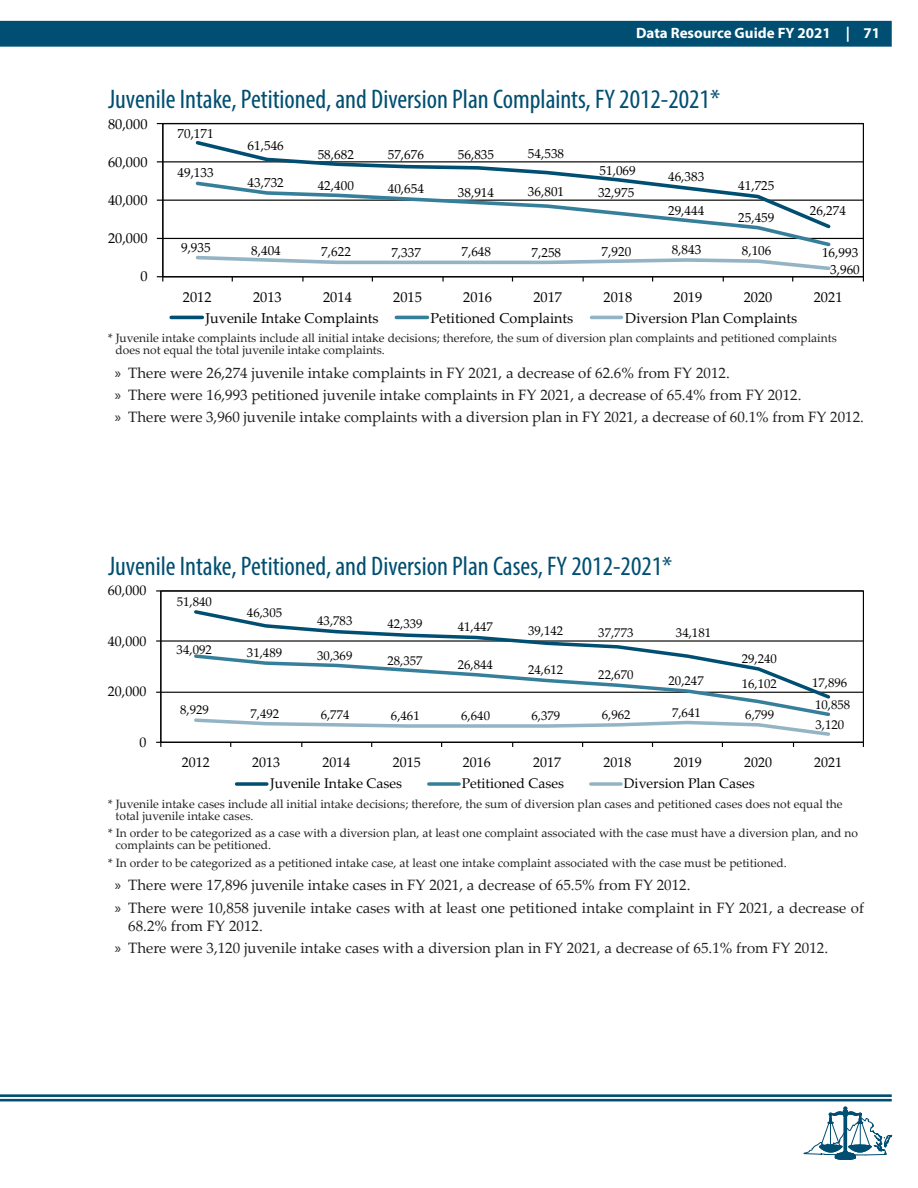
<style>
.page{position:relative;width:918px;height:1188px;background:#fff}
.page>*{position:absolute;margin:0;border:0;box-sizing:border-box;transform-origin:0 0}
.Head-Tables{font:condensed 27px "Myriad Pro";color:#004e71}
.t1{font:15px/18px "Palatino Linotype";color:#231f20}
.t2{font:700 15px "Myriad Pro";color:#fff}
.t3{font:14.4px "Palatino Linotype";color:#040503}
.t4{font:13.95px "Palatino Linotype";color:#040503}
.t5{font:13.2px "Palatino Linotype";color:#040503}
.t6{font:12.75px "Palatino Linotype";color:#040503}
.Caveat{font:12px/12px "Palatino Linotype";color:#231f20}
.s1{font-family:"Myriad Pro"}
</style>
<div class="page">
<div style="left:0;top:21px;width:892px;height:26px;background:#004e71"></div>
<svg style="left:0;top:1094px;width:892px;height:7px;background:#53879f"></svg>
<svg style="left:803px;top:1107px;width:89px;height:53px"></svg>
<hr style="left:161px;top:640px;width:702px;height:2px;background:#040503">
<hr style="left:161px;top:692px;width:702px;height:1px;background:#040503">
<hr style="left:160px;top:591px;width:1px;height:151px;background:#040503">
<hr style="left:161px;top:742px;width:702px;height:1px;background:#040503">
<svg style="left:192px;top:610px;width:641px;height:42px"></svg>
<svg style="left:192px;top:652px;width:641px;height:95px"></svg>
<svg style="left:237px;top:782px;width:30px;height:4px"></svg>
<svg style="left:429px;top:782px;width:30px;height:4px"></svg>
<svg style="left:591px;top:782px;width:30px;height:4px"></svg>
<hr style="left:163px;top:161px;width:700px;height:1px;background:#040503">
<hr style="left:163px;top:200px;width:700px;height:1px;background:#040503">
<hr style="left:163px;top:238px;width:700px;height:1px;background:#040503">
<hr style="left:162px;top:124px;width:1px;height:153px;background:#040503">
<hr style="left:163px;top:276px;width:700px;height:1px;background:#040503">
<svg style="left:157px;top:276px;width:6px;height:6px"></svg>
<svg style="left:193px;top:141px;width:640px;height:38px"></svg>
<svg style="left:193px;top:179px;width:640px;height:68px"></svg>
<svg style="left:194px;top:255px;width:639px;height:27px"></svg>
<hr style="left:171px;top:316px;width:31px;height:3px;background:#004e71">
<hr style="left:396px;top:316px;width:31px;height:3px;background:#367f9a">
<hr style="left:592px;top:316px;width:29px;height:3px;background:#93b4c4">
<p class="t2" style="left:636px;top:23px;width:246px">Data Resource Guide FY 2021 | 71</p>
<p class="Head-Tables" style="left:108px;top:83px;width:614px">Juvenile Intake, Petitioned, and Diversion Plan Complaints, FY 2012-2021*</p>
<p class="t5" style="left:178px;top:125px;width:38px">70,171</p>
<p class="t5" style="left:248px;top:137px;width:38px">61,546</p>
<p class="t5" style="left:318px;top:145px;width:38px">58,682</p>
<p class="t5" style="left:388px;top:145px;width:38px">57,676</p>
<p class="t5" style="left:458px;top:146px;width:38px">56,835</p>
<p class="t5" style="left:528px;top:144px;width:38px">54,538</p>
<p class="t5" style="left:600px;top:161px;width:38px">51,069</p>
<p class="t3" style="left:108px;top:114px;width:41px">80,000</p>
<p class="t3" style="left:108px;top:152px;width:41px">60,000</p>
<p class="t5" style="left:178px;top:163px;width:38px">49,133</p>
<p class="t5" style="left:668px;top:167px;width:38px">46,383</p>
<p class="t5" style="left:248px;top:174px;width:38px">43,732</p>
<p class="t5" style="left:318px;top:176px;width:38px">42,400</p>
<p class="t5" style="left:388px;top:179px;width:38px">40,654</p>
<p class="t5" style="left:458px;top:183px;width:38px">38,914</p>
<p class="t5" style="left:528px;top:182px;width:38px">36,801</p>
<p class="t5" style="left:598px;top:183px;width:38px">32,975</p>
<p class="t3" style="left:108px;top:190px;width:41px">40,000</p>
<p class="t5" style="left:668px;top:201px;width:38px">29,444</p>
<p class="t5" style="left:738px;top:176px;width:38px">41,725</p>
<p class="t5" style="left:738px;top:208px;width:38px">25,459</p>
<p class="t3" style="left:108px;top:228px;width:41px">20,000</p>
<p class="t3" style="left:140px;top:266px;width:9px">0</p>
<p class="t5" style="left:181px;top:238px;width:31px">9,935</p>
<p class="t5" style="left:251px;top:241px;width:31px">8,404</p>
<p class="t5" style="left:321px;top:242px;width:31px">7,622</p>
<p class="t5" style="left:391px;top:243px;width:31px">7,337</p>
<p class="t5" style="left:461px;top:242px;width:31px">7,648</p>
<p class="t5" style="left:532px;top:243px;width:31px">7,258</p>
<p class="t5" style="left:602px;top:242px;width:31px">7,920</p>
<p class="t5" style="left:672px;top:240px;width:31px">8,843</p>
<p class="t5" style="left:742px;top:241px;width:31px">8,106</p>
<p class="t5" style="left:810px;top:201px;width:38px">26,274</p>
<p class="t5" style="left:822px;top:243px;width:38px">16,993</p>
<p class="t5" style="left:830px;top:260px;width:31px">3,960</p>
<p class="t3" style="left:183px;top:287px;width:30px">2012</p>
<p class="t3" style="left:253px;top:287px;width:30px">2013</p>
<p class="t3" style="left:323px;top:287px;width:30px">2014</p>
<p class="t3" style="left:393px;top:287px;width:30px">2015</p>
<p class="t3" style="left:463px;top:287px;width:30px">2016</p>
<p class="t3" style="left:533px;top:287px;width:30px">2017</p>
<p class="t3" style="left:603px;top:287px;width:30px">2018</p>
<p class="t3" style="left:674px;top:287px;width:30px">2019</p>
<p class="t3" style="left:744px;top:287px;width:30px">2020</p>
<p class="t3" style="left:814px;top:287px;width:30px">2021</p>
<p class="t3" style="left:205px;top:307px;width:175px">Juvenile Intake Complaints</p>
<p class="t3" style="left:431px;top:307px;width:144px">Petitioned Complaints</p>
<p class="t3" style="left:625px;top:307px;width:174px">Diversion Plan Complaints</p>
<p class="Caveat" style="left:116px;top:332px;width:723px;text-indent:-8px">* Juvenile intake complaints include all initial intake decisions; therefore, the sum of diversion plan complaints and petitioned complaints does not equal the total juvenile intake complaints.</p>
<p class="t1" style="left:115px;top:363px;width:617px"><span class="s1">x</span> There were 26,274 juvenile intake complaints in FY 2021, a decrease of 62.6% from FY 2012.</p>
<p class="t1" style="left:115px;top:385px;width:688px"><span class="s1">x</span> There were 16,993 petitioned juvenile intake complaints in FY 2021, a decrease of 65.4% from FY 2012.</p>
<p class="t1" style="left:115px;top:408px;width:751px"><span class="s1">x</span> There were 3,960 juvenile intake complaints with a diversion plan in FY 2021, a decrease of 60.1% from FY 2012.</p>
<p class="Head-Tables" style="left:108px;top:550px;width:566px">Juvenile Intake, Petitioned, and Diversion Plan Cases, FY 2012-2021*</p>
<p class="t6" style="left:177px;top:593px;width:37px">51,840</p>
<p class="t6" style="left:247px;top:603px;width:37px">46,305</p>
<p class="t6" style="left:317px;top:611px;width:37px">43,783</p>
<p class="t6" style="left:387px;top:615px;width:37px">42,339</p>
<p class="t6" style="left:458px;top:617px;width:37px">41,447</p>
<p class="t6" style="left:528px;top:621px;width:37px">39,142</p>
<p class="t6" style="left:598px;top:623px;width:37px">37,773</p>
<p class="t6" style="left:676px;top:624px;width:37px">34,181</p>
<p class="t4" style="left:108px;top:581px;width:40px">60,000</p>
<p class="t4" style="left:108px;top:631px;width:40px">40,000</p>
<p class="t6" style="left:177px;top:640px;width:37px">34,092</p>
<p class="t6" style="left:247px;top:644px;width:37px">31,489</p>
<p class="t6" style="left:317px;top:647px;width:37px">30,369</p>
<p class="t6" style="left:387px;top:652px;width:37px">28,357</p>
<p class="t6" style="left:458px;top:655px;width:37px">26,844</p>
<p class="t6" style="left:742px;top:649px;width:37px">29,240</p>
<p class="t6" style="left:528px;top:661px;width:37px">24,612</p>
<p class="t6" style="left:598px;top:666px;width:37px">22,670</p>
<p class="t6" style="left:669px;top:672px;width:37px">20,247</p>
<p class="t6" style="left:742px;top:675px;width:37px">16,102</p>
<p class="t4" style="left:108px;top:682px;width:40px">20,000</p>
<p class="t4" style="left:139px;top:732px;width:8px">0</p>
<p class="t6" style="left:180px;top:701px;width:30px">8,929</p>
<p class="t6" style="left:250px;top:704px;width:30px">7,492</p>
<p class="t6" style="left:321px;top:706px;width:30px">6,774</p>
<p class="t6" style="left:391px;top:707px;width:30px">6,461</p>
<p class="t6" style="left:461px;top:706px;width:30px">6,640</p>
<p class="t6" style="left:532px;top:707px;width:30px">6,379</p>
<p class="t6" style="left:602px;top:706px;width:30px">6,962</p>
<p class="t6" style="left:672px;top:704px;width:30px">7,641</p>
<p class="t6" style="left:745px;top:706px;width:30px">6,799</p>
<p class="t6" style="left:812px;top:674px;width:37px">17,896</p>
<p class="t6" style="left:815px;top:696px;width:37px">10,858</p>
<p class="t6" style="left:816px;top:715px;width:30px">3,120</p>
<p class="t4" style="left:182px;top:752px;width:29px">2012</p>
<p class="t4" style="left:252px;top:752px;width:29px">2013</p>
<p class="t4" style="left:322px;top:752px;width:29px">2014</p>
<p class="t4" style="left:393px;top:752px;width:29px">2015</p>
<p class="t4" style="left:463px;top:752px;width:29px">2016</p>
<p class="t4" style="left:533px;top:752px;width:29px">2017</p>
<p class="t4" style="left:604px;top:752px;width:29px">2018</p>
<p class="t4" style="left:674px;top:752px;width:29px">2019</p>
<p class="t4" style="left:744px;top:752px;width:29px">2020</p>
<p class="t4" style="left:814px;top:752px;width:29px">2021</p>
<p class="t4" style="left:270px;top:774px;width:133px">Juvenile Intake Cases</p>
<p class="t4" style="left:462px;top:774px;width:104px">Petitioned Cases</p>
<p class="t4" style="left:624px;top:774px;width:132px">Diversion Plan Cases</p>
<p class="Caveat" style="left:116px;top:798px;width:728px;text-indent:-8px">* Juvenile intake cases include all initial intake decisions; therefore, the sum of diversion plan cases and petitioned cases does not equal the total juvenile intake cases.</p>
<p class="Caveat" style="left:116px;top:827px;width:744px;text-indent:-8px">* In order to be categorized as a case with a diversion plan, at least one complaint associated with the case must have a diversion plan, and no complaints can be petitioned.</p>
<p class="Caveat" style="left:108px;top:856px;width:680px">* In order to be categorized as a petitioned intake case, at least one intake complaint associated with the case must be petitioned.</p>
<p class="t1" style="left:115px;top:876px;width:577px"><span class="s1">x</span> There were 17,896 juvenile intake cases in FY 2021, a decrease of 65.5% from FY 2012.</p>
<p class="t1" style="left:128px;top:898px;width:737px;text-indent:-14px"><span class="s1">x</span> There were 10,858 juvenile intake cases with at least one petitioned intake complaint in FY 2021, a decrease of<br>68.2% from FY 2012.</p>
<p class="t1" style="left:115px;top:938px;width:715px"><span class="s1">x</span> There were 3,120 juvenile intake cases with a diversion plan in FY 2021, a decrease of 65.1% from FY 2012.</p>
</div>
